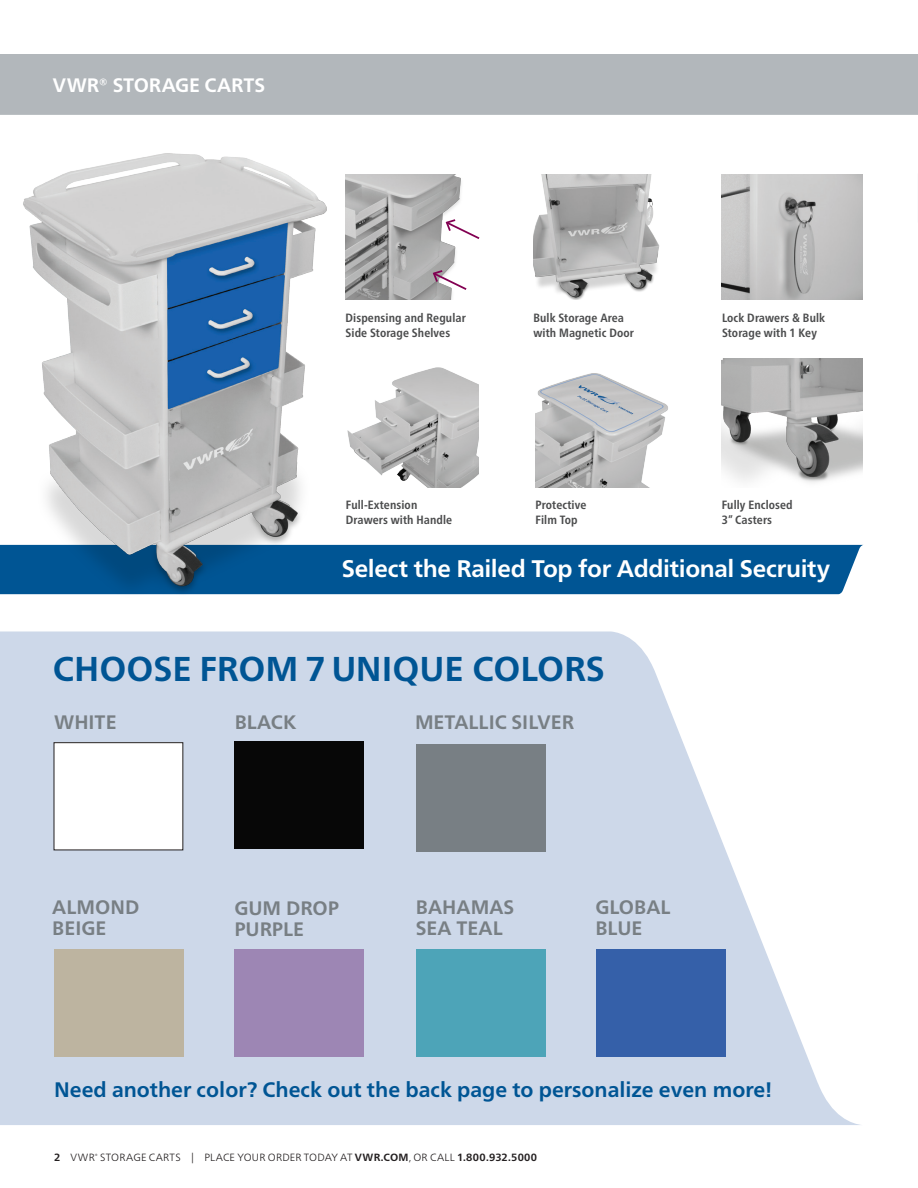
<style>
.page{position:relative;width:918px;height:1188px;background:#fff}
.page>*{position:absolute;margin:0;border:0;box-sizing:border-box;transform-origin:0 0}
.t1{font:700 34.5px "Frutiger Neue LTW1 G";color:#005594}
.t2{font:700 24px "Frutiger Neue LTW1 G";letter-spacing:-.015em;color:#fff}
.t3{font:700 21px "Frutiger Neue LTW1 G";color:#005594}
.t4{font:700 19.5px/21px "Frutiger Neue LTW1 G";color:#787f84}
.t5{font:700 19.5px "Frutiger Neue LTW1 G";letter-spacing:-.005em;color:#fff}
.t6{font:700 condensed 12px/15px "Frutiger Neue LTW1 G";letter-spacing:.01em;color:#4b4c4d}
.t7{font:300 10.5px "Frutiger Neue LTW1 G";letter-spacing:.02em;color:#231f20}
.s1{font-weight:700}
</style>
<div class="page">
<svg style="left:0;top:632px;width:860px;height:493px;fill:#cdd8e9"></svg>
<div style="left:0;top:545px;width:863px;height:49px;background:#005594"></div>
<div style="left:0;top:54px;width:918px;height:61px;background:#b2b7bb"></div>
<img style="left:347px;top:367px;width:132px;height:121px">
<img style="left:346px;top:175px;width:115px;height:124px">
<img style="left:534px;top:174px;width:126px;height:125px">
<img style="left:721px;top:175px;width:142px;height:124px">
<img style="left:535px;top:373px;width:133px;height:115px">
<img style="left:721px;top:358px;width:142px;height:125px">
<svg style="left:444px;top:218px;width:36px;height:23px"></svg>
<svg style="left:432px;top:269px;width:35px;height:23px"></svg>
<img style="left:5px;top:153px;width:338px;height:442px">
<div style="left:54px;top:949px;width:130px;height:108px;background:#bdb4a0"></div>
<div style="left:234px;top:741px;width:130px;height:108px;background:#070707"></div>
<div style="left:234px;top:949px;width:130px;height:108px;background:#9d86b4"></div>
<div style="left:416px;top:744px;width:129px;height:108px;background:#787f84"></div>
<div style="left:596px;top:949px;width:130px;height:108px;background:#3560a9"></div>
<div style="left:54px;top:743px;width:129px;height:107px;background:#fff"></div>
<div style="left:416px;top:949px;width:129px;height:108px;background:#4da4b8"></div>
<h3 class="t5" style="left:53px;top:73px;width:214px">VWR® STORAGE CARTS</h3>
<p class="t6" style="left:346px;top:310px;width:122px">Dispensing and Regular<br>Side Storage Shelves</p>
<p class="t6" style="left:533px;top:310px;width:102px">Bulk Storage Area with Magnetic Door</p>
<p class="t6" style="left:722px;top:310px;width:105px">Lock Drawers &amp; Bulk<br>Storage with 1 Key</p>
<p class="t6" style="left:346px;top:497px;width:108px">Full-Extension<br>Drawers with Handle</p>
<p class="t6" style="left:536px;top:497px;width:52px">Protective<br>Film Top</p>
<p class="t6" style="left:722px;top:497px;width:72px">Fully Enclosed<br>3” Casters</p>
<h2 class="t2" style="left:342px;top:554px;width:490px">Select the Railed Top for Additional Secruity</h2>
<h1 class="t1" style="left:53px;top:649px;width:553px">CHOOSE FROM 7 UNIQUE COLORS</h1>
<h3 class="t4" style="left:54px;top:711px;width:64px">WHITE</h3>
<h3 class="t4" style="left:52px;top:897px;width:89px">ALMOND<br>BEIGE</h3>
<h3 class="t4" style="left:235px;top:712px;width:63px">BLACK</h3>
<h3 class="t4" style="left:234px;top:897px;width:106px">GUM DROP<br>PURPLE</h3>
<h3 class="t4" style="left:415px;top:712px;width:160px">METALLIC SILVER</h3>
<h3 class="t4" style="left:416px;top:897px;width:100px">BAHAMAS<br>SEA TEAL</h3>
<h3 class="t4" style="left:595px;top:897px;width:77px">GLOBAL<br>BLUE</h3>
<h3 class="t3" style="left:54px;top:1077px;width:720px">Need another color? Check out the back page to personalize even more!</h3>
<p class="t7" style="left:54px;top:1151px;width:485px"><span class="s1">2</span> VWR<sup>®</sup> STORAGE CARTS | PLACE YOUR ORDER TODAY AT <span class="s1">VWR.COM</span>, OR CALL <span class="s1">1.800.932.5000</span></p>
</div>
